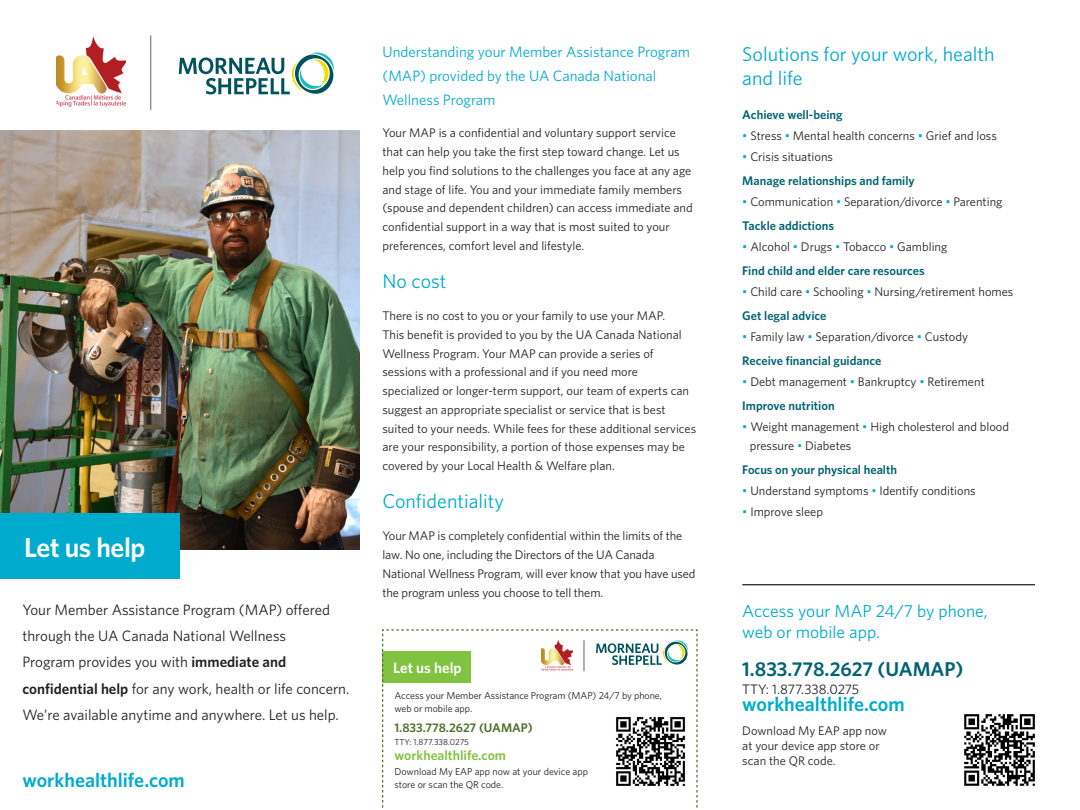
<style>
.page{position:relative;width:1080px;height:810px;background:#fff}
.page>*{position:absolute;margin:0;border:0;box-sizing:border-box;transform-origin:0 0}
.t1{font:600 27.5px "Whitney";letter-spacing:-.015em;color:#fff}
.Heading1{font:20px/24px "Whitney";color:#00abcd}
.workhealthlife_com{font:600 20px "Whitney";color:#00abcd}
.t2{font:600 20px "Whitney";color:#006372}
.Call_to_action{font:17.5px/21.2px "Whitney";color:#00abcd}
.Body_copy_EN_intro{font:15px/26.2px "Whitney";color:#231f20}
.Heading1-2{font:15px/24px "Whitney";color:#00abcd}
.t3{font:600 15px "Whitney";color:#fff}
.t4{font:13.75px "Whitney";color:#231f20}
.t5{font:600 13.75px "Whitney";color:#81c340}
.Body_copy{font:12.5px/18.8px "Whitney";color:#231f20}
.Body_copy__bullets{font:12.5px/18.8px "Whitney";color:#231f20}
.Subhead_EN{font:600 12.5px "Whitney";color:#006372}
.Download{font:12.5px/15px "Whitney";color:#231f20}
.t6{font:600 12.5px "Whitney";color:#4c722a}
.t7{font:10px/13.1px "Whitney";letter-spacing:-.005em;color:#231f20}
.t8{font:8.75px "Whitney";color:#231f20}
.s1{font-weight:600}
.s2{color:#00abcd}
</style>
<div class="page">
<img style="left:0;top:131px;width:360px;height:418px">
<svg style="left:179px;top:52px;width:155px;height:42px"></svg>
<hr style="left:742px;top:584px;width:293px;height:1px;background:#231f20">
<svg style="left:382px;top:629px;width:316px;height:179px"></svg>
<img style="left:964px;top:714px;width:71px;height:72px">
<img style="left:614px;top:715px;width:72px;height:72px">
<div style="left:0;top:513px;width:179px;height:66px;background:#00abcd"></div>
<hr style="left:150px;top:35px;width:1px;height:75px;background:#636366">
<img style="left:57px;top:38px;width:68px;height:68px">
<hr style="left:584px;top:640px;width:1px;height:31px;background:#636366">
<img style="left:542px;top:640px;width:30px;height:31px">
<p class="t1" style="left:24px;top:529px;width:123px">Let us help</p>
<p class="Heading1-2" style="left:382px;top:39px;width:309px">Understanding your Member Assistance Program (MAP) provided by the UA Canada National<br>Wellness Program</p>
<p class="Body_copy" style="left:382px;top:123px;width:312px">Your MAP is a confidential and voluntary support service that can help you take the first step toward change. Let us help you find solutions to the challenges you face at any age and stage of life. You and your immediate family members (spouse and dependent children) can access immediate and confidential support in a way that is most suited to your preferences, comfort level and lifestyle.</p>
<p class="Heading1" style="left:382px;top:268px;width:66px">No cost</p>
<p class="Body_copy" style="left:382px;top:306px;width:315px">There is no cost to you or your family to use your MAP.<br>This benefit is provided to you by the UA Canada National Wellness Program. Your MAP can provide a series of sessions with a professional and if you need more specialized or longer-term support, our team of experts can suggest an appropriate specialist or service that is best suited to your needs. While fees for these additional services are your responsibility, a portion of those expenses may be covered by your Local Health &amp; Welfare plan.</p>
<p class="Heading1" style="left:382px;top:489px;width:123px">Confidentiality</p>
<p class="Body_copy" style="left:382px;top:526px;width:315px">Your MAP is completely confidential within the limits of the law. No one, including the Directors of the UA Canada National Wellness Program, will ever know that you have used the program unless you choose to tell them.</p>
<p class="Body_copy_EN_intro" style="left:22px;top:596px;width:328px">Your Member Assistance Program (MAP) offered through the UA Canada National Wellness<br>Program provides you with <span class="s1">immediate and confidential help</span> for any work, health or life concern.<br>We’re available anytime and anywhere. Let us help.</p>
<p class="t3" style="left:393px;top:658px;width:70px">Let us help</p>
<p class="t7" style="left:395px;top:688px;width:269px">Access your Member Assistance Program (MAP) 24/7 by phone, web or mobile app.</p>
<p class="t6" style="left:395px;top:720px;width:140px">1.833.778.2627 (UAMAP)</p>
<p class="t8" style="left:395px;top:736px;width:76px">TTY: 1.877.338.0275</p>
<p class="t5" style="left:395px;top:746px;width:113px">workhealthlife.com</p>
<p class="t7" style="left:394px;top:765px;width:195px">Download My EAP app now at your device app</p>
<p class="workhealthlife_com" style="left:22px;top:767px;width:164px">workhealthlife.com</p>
<p class="t7" style="left:394px;top:778px;width:110px">store or scan the QR code.</p>
<p class="Heading1" style="left:742px;top:42px;width:254px">Solutions for your work, health and life</p>
<p class="Subhead_EN" style="left:742px;top:106px;width:102px">Achieve well-being</p>
<p class="Body_copy__bullets" style="left:742px;top:126px;width:256px"><span class="s2">•</span> Stress <span class="s2">•</span> Mental health concerns <span class="s2">•</span> Grief and loss</p>
<p class="Body_copy__bullets" style="left:742px;top:147px;width:92px"><span class="s2">•</span> Crisis situations</p>
<p class="Subhead_EN" style="left:742px;top:172px;width:174px">Manage relationships and family</p>
<p class="Body_copy__bullets" style="left:742px;top:192px;width:262px"><span class="s2">•</span> Communication <span class="s2">•</span> Separation/divorce <span class="s2">•</span> Parenting</p>
<p class="Subhead_EN" style="left:742px;top:217px;width:93px">Tackle addictions</p>
<p class="Body_copy__bullets" style="left:742px;top:237px;width:207px"><span class="s2">•</span> Alcohol <span class="s2">•</span> Drugs <span class="s2">•</span> Tobacco <span class="s2">•</span> Gambling</p>
<p class="Subhead_EN" style="left:742px;top:262px;width:184px">Find child and elder care resources</p>
<p class="Body_copy__bullets" style="left:742px;top:282px;width:273px"><span class="s2">•</span> Child care <span class="s2">•</span> Schooling <span class="s2">•</span> Nursing/retirement homes</p>
<p class="Subhead_EN" style="left:742px;top:307px;width:86px">Get legal advice</p>
<p class="Body_copy__bullets" style="left:742px;top:327px;width:227px"><span class="s2">•</span> Family law <span class="s2">•</span> Separation/divorce <span class="s2">•</span> Custody</p>
<p class="Subhead_EN" style="left:742px;top:352px;width:141px">Receive financial guidance</p>
<p class="Body_copy__bullets" style="left:742px;top:372px;width:244px"><span class="s2">•</span> Debt management <span class="s2">•</span> Bankruptcy <span class="s2">•</span> Retirement</p>
<p class="Subhead_EN" style="left:742px;top:397px;width:94px">Improve nutrition</p>
<p class="Body_copy__bullets" style="left:750px;top:417px;width:261px;text-indent:-8px"><span class="s2">•</span> Weight management <span class="s2">•</span> High cholesterol and blood pressure <span class="s2">•</span> Diabetes</p>
<p class="Subhead_EN" style="left:742px;top:461px;width:156px">Focus on your physical health</p>
<p class="Body_copy__bullets" style="left:742px;top:481px;width:235px"><span class="s2">•</span> Understand symptoms <span class="s2">•</span> Identify conditions</p>
<p class="Body_copy__bullets" style="left:742px;top:502px;width:82px"><span class="s2">•</span> Improve sleep</p>
<p class="Call_to_action" style="left:742px;top:600px;width:247px">Access your MAP 24/7 by phone, web or mobile app.</p>
<p class="t2" style="left:742px;top:656px;width:222px">1.833.778.2627 (UAMAP)</p>
<p class="t4" style="left:742px;top:680px;width:118px">TTY: 1.877.338.0275</p>
<p class="workhealthlife_com" style="left:742px;top:691px;width:164px">workhealthlife.com</p>
<p class="Download" style="left:742px;top:723px;width:146px">Download My EAP app now at your device app store or scan the QR code.</p>
</div>
